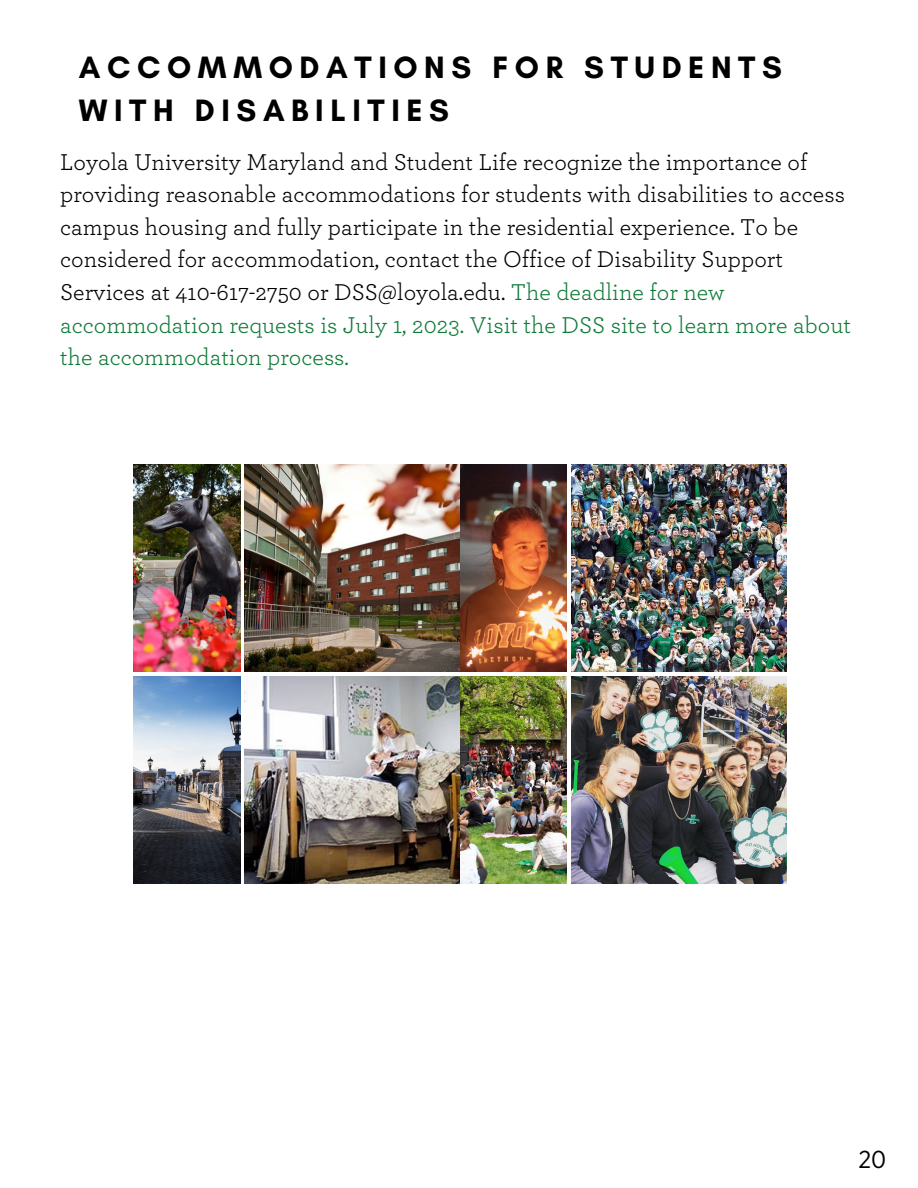
<style>
.page{position:relative;width:918px;height:1188px;background:#fff}
.page>*{position:absolute;margin:0;border:0;box-sizing:border-box;transform-origin:0 0}
.t1{font:700 31.5px/42.9px "Glacial Indifference";letter-spacing:.21em;color:#000}
.t2{font:24.45px "Gotham Narrow";color:#000}
.t3{font:24px/32.7px "Archer";color:#000}
.s1{color:#107a38}
</style>
<div class="page">
<img style="left:133px;top:465px;width:107px;height:207px">
<img style="left:245px;top:465px;width:322px;height:207px">
<img style="left:133px;top:676px;width:107px;height:207px">
<img style="left:245px;top:676px;width:322px;height:207px">
<img style="left:571px;top:465px;width:215px;height:207px">
<img style="left:571px;top:676px;width:215px;height:207px">
<h1 class="t1" style="left:79px;top:46px;width:705px">ACCOMMODATIONS FOR STUDENTS<br>WITH DISABILITIES</h1>
<p class="t3" style="left:60px;top:146px;width:792px">Loyola University Maryland and Student Life recognize the importance of providing reasonable accommodations for students with disabilities to access campus housing and fully participate in the residential experience. To be considered for accommodation, contact the Office of Disability Support Services at 410-617-2750 or DSS@loyola.edu. <span class="s1">The deadline for new accommodation requests is July 1, 2023. Visit the DSS site to learn more about the accommodation process.</span></p>
<p class="t2" style="left:859px;top:1149px;width:29px">20</p>
</div>
